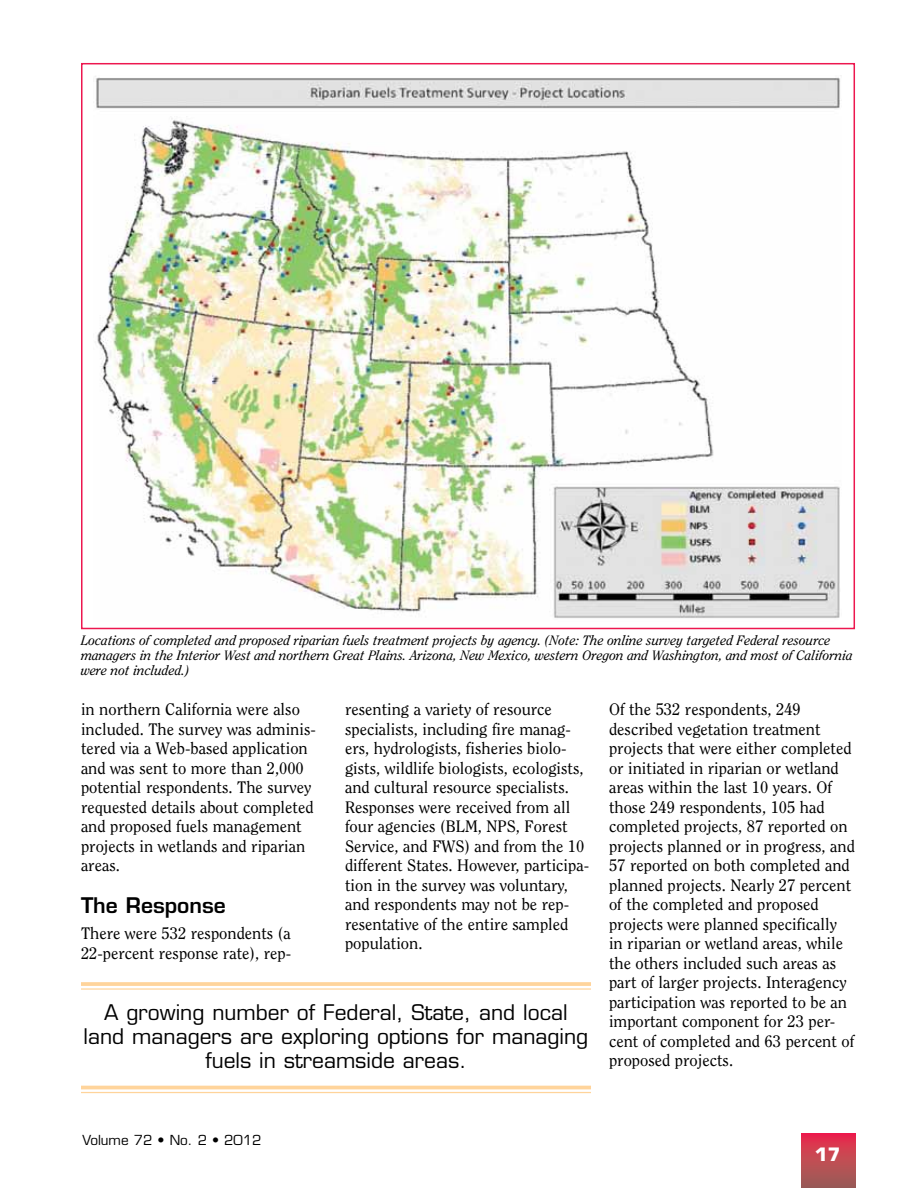
<style>
.page{position:relative;width:918px;height:1188px;background:#fff}
.page>*{position:absolute;margin:0;border:0;box-sizing:border-box;transform-origin:0 0}
.t1{font:21px/24px "Eurostile";color:#000;text-align:center}
.t2{font:600 21px "Eurostile";color:#000}
.t3{font:700 18px "Eurostile";color:#fff}
.t4{font:16.5px/19.5px "Clearface";color:#000}
.t5{font:italic 13.5px/15px "Clearface";color:#000}
.t6{font:13.5px "Eurostile";color:#000}
</style>
<div class="page">
<svg style="left:801px;top:1134px;width:54px;height:54px;background:#c04752"></svg>
<img style="left:95px;top:75px;width:746px;height:543px">
<hr style="left:81px;top:982px;width:510px;height:4px;background:#ffd49b">
<hr style="left:81px;top:988px;width:510px;height:2px;background:#ffd49b">
<svg style="left:81px;top:1089px;width:510px;height:1px"></svg>
<hr style="left:81px;top:1086px;width:510px;height:3px;background:#ffd49b">
<hr style="left:81px;top:1092px;width:510px;height:1px;background:#ffd49b">
<p class="t5" style="left:81px;top:633px;width:773px">Locations of completed and proposed riparian fuels treatment projects by agency. (Note: The online survey targeted Federal resource managers in the Interior West and northern Great Plains. Arizona, New Mexico, western Oregon and Washington, and most of California were not included.)</p>
<p class="t4" style="left:81px;top:700px;width:236px">in northern California were also included. The survey was adminis&shy;tered via a Web-based application and was sent to more than 2,000 potential respondents. The survey requested details about completed and proposed fuels management projects in wetlands and riparian areas.</p>
<p class="t2" style="left:81px;top:892px;width:146px">The Response</p>
<p class="t4" style="left:81px;top:924px;width:212px">There were 532 respondents (a<br>22-percent response rate), rep-</p>
<p class="t4" style="left:345px;top:700px;width:246px">resenting a variety of resource specialists, including fire manag&shy;ers, hydrologists, fisheries biolo&shy;gists, wildlife biologists, ecologists, and cultural resource specialists.<br>Responses were received from all four agencies (BLM, NPS, Forest Service, and FWS) and from the 10 different States. However, participa&shy;tion in the survey was voluntary, and respondents may not be rep&shy;resentative of the entire sampled population.</p>
<p class="t4" style="left:609px;top:700px;width:247px">Of the 532 respondents, 249 described vegetation treatment projects that were either completed or initiated in riparian or wetland areas within the last 10 years. Of those 249 respondents, 105 had completed projects, 87 reported on projects planned or in progress, and 57 reported on both completed and planned projects. Nearly 27 percent of the completed and proposed projects were planned specifically in riparian or wetland areas, while the others included such areas as part of larger projects. Interagency participation was reported to be an important component for 23 per&shy;cent of completed and 63 percent of proposed projects.</p>
<p class="t1" style="left:84px;top:1000px;width:506px">A growing number of Federal, State, and local land managers are exploring options for managing fuels in streamside areas.</p>
<p class="t6" style="left:82px;top:1132px;width:181px">Volume 72 • No. 2 • 2012</p>
<p class="t3" style="left:815px;top:1144px;width:27px">17</p>
</div>
